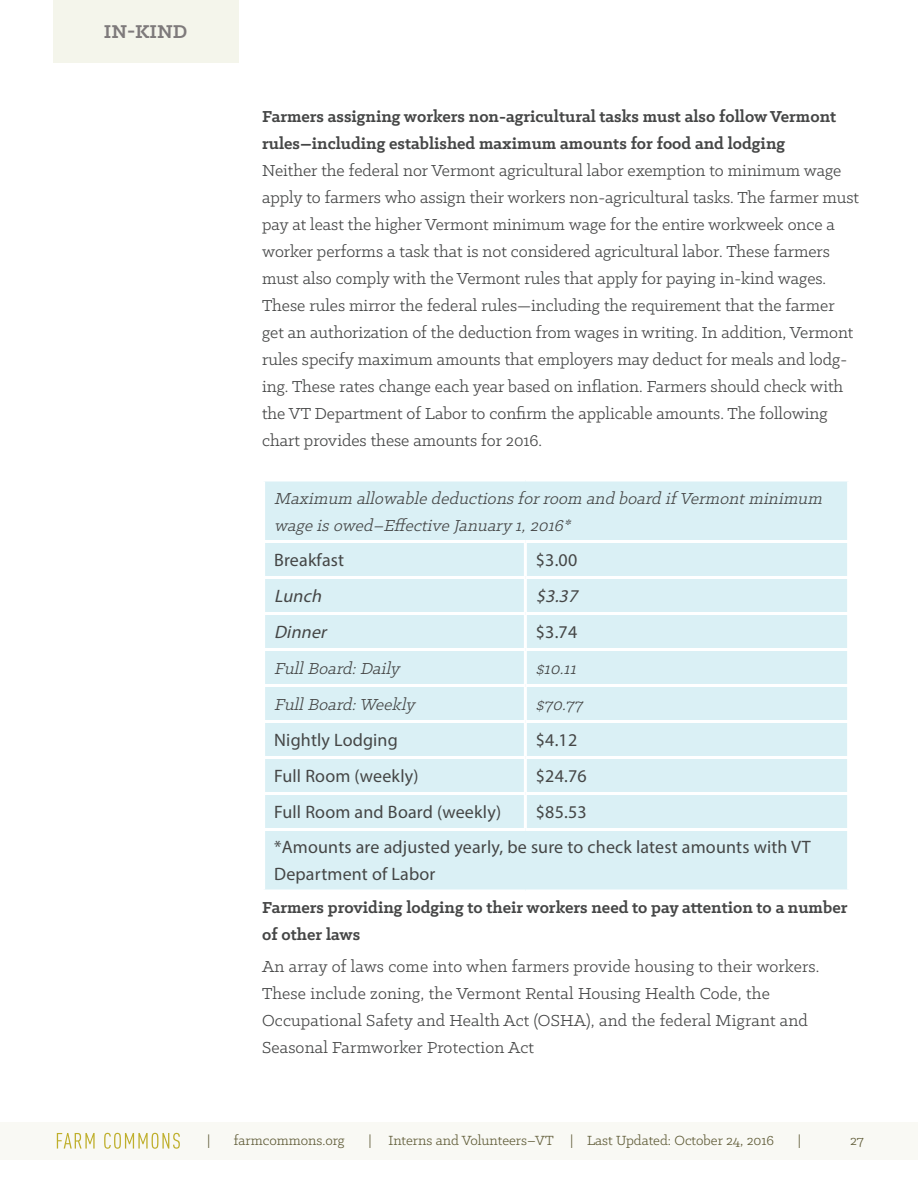
<style>
.page{position:relative;width:918px;height:1188px;background:#fff}
.page>*{position:absolute;margin:0;border:0;box-sizing:border-box;transform-origin:0 0}
.t1{font:700 21px "Klinic Slab";color:#7e7a7b}
.t2{font:18px/27px "Klinic Slab";color:#454646}
.t3{font:700 18px/27px "Klinic Slab";color:#454646}
.t4{font:18px/35.2px "Myriad Pro";letter-spacing:.01em;color:#454646}
.t5{font:italic 18px/27px "Klinic Slab";color:#454646}
.t6{font:italic 18px "Myriad Pro";color:#454646}
.t7{font:15px "Klinic Slab";color:#615d39}
</style>
<div class="page">
<div style="left:0;top:1122px;width:918px;height:37px;background:#f9f9f4"></div>
<div style="left:53px;top:1px;width:185px;height:62px;background:#f4f5eb"></div>
<svg style="left:57px;top:1133px;width:38px;height:16px"></svg>
<svg style="left:104px;top:1133px;width:76px;height:16px"></svg>
<div style="left:265px;top:482px;width:582px;height:408px;background:#daf0f5"></div>
<svg style="left:265px;top:481px;width:260px;height:1px"></svg>
<svg style="left:525px;top:481px;width:323px;height:1px"></svg>
<hr style="left:262px;top:540px;width:263px;height:3px;background:#fff">
<hr style="left:525px;top:540px;width:325px;height:3px;background:#fff">
<hr style="left:524px;top:543px;width:3px;height:33px;background:#fff">
<hr style="left:262px;top:576px;width:263px;height:3px;background:#fff">
<hr style="left:525px;top:576px;width:325px;height:3px;background:#fff">
<hr style="left:524px;top:579px;width:3px;height:33px;background:#fff">
<hr style="left:262px;top:612px;width:263px;height:3px;background:#fff">
<hr style="left:525px;top:612px;width:325px;height:3px;background:#fff">
<hr style="left:524px;top:615px;width:3px;height:33px;background:#fff">
<hr style="left:262px;top:648px;width:263px;height:3px;background:#fff">
<hr style="left:525px;top:648px;width:325px;height:3px;background:#fff">
<hr style="left:524px;top:651px;width:3px;height:33px;background:#fff">
<hr style="left:262px;top:684px;width:263px;height:3px;background:#fff">
<hr style="left:525px;top:684px;width:325px;height:3px;background:#fff">
<hr style="left:524px;top:687px;width:3px;height:33px;background:#fff">
<hr style="left:262px;top:720px;width:263px;height:3px;background:#fff">
<hr style="left:525px;top:720px;width:325px;height:3px;background:#fff">
<hr style="left:524px;top:723px;width:3px;height:33px;background:#fff">
<hr style="left:262px;top:756px;width:263px;height:3px;background:#fff">
<hr style="left:525px;top:756px;width:325px;height:3px;background:#fff">
<hr style="left:524px;top:759px;width:3px;height:33px;background:#fff">
<hr style="left:262px;top:792px;width:263px;height:3px;background:#fff">
<hr style="left:525px;top:792px;width:325px;height:3px;background:#fff">
<hr style="left:524px;top:795px;width:3px;height:33px;background:#fff">
<hr style="left:262px;top:828px;width:263px;height:3px;background:#fff">
<hr style="left:525px;top:828px;width:325px;height:3px;background:#fff">
<p class="t1" style="left:104px;top:18px;width:85px">IN-KIND</p>
<p class="t3" style="left:262px;top:102px;width:576px">Farmers assigning workers non-agricultural tasks must also follow Vermont rules–including established maximum amounts for food and lodging</p>
<p class="t2" style="left:262px;top:156px;width:599px">Neither the federal nor Vermont agricultural labor exemption to minimum wage apply to farmers who assign their workers non-agricultural tasks. The farmer must pay at least the higher Vermont minimum wage for the entire workweek once a worker performs a task that is not considered agricultural labor. These farmers must also comply with the Vermont rules that apply for paying in-kind wages.<br>These rules mirror the federal rules—including the requirement that the farmer get an authorization of the deduction from wages in writing. In addition, Vermont rules specify maximum amounts that employers may deduct for meals and lodg&shy;ing. These rates change each year based on inflation. Farmers should check with the VT Department of Labor to confirm the applicable amounts. The following chart provides these amounts for 2016.</p>
<p class="t5" style="left:274px;top:484px;width:554px">Maximum allowable deductionsforroom and board ifVermontminimum wage isowed–Effective January1,2016*</p>
<p class="t4" style="left:274px;top:542px;width:72px">Breakfast</p>
<p class="t4" style="left:536px;top:542px;width:43px">$3.00</p>
<p class="t6" style="left:274px;top:585px;width:53px">Lunch</p>
<p class="t6" style="left:536px;top:585px;width:47px">$3.37</p>
<p class="t6" style="left:274px;top:621px;width:58px">Dinner</p>
<p class="t4" style="left:536px;top:614px;width:43px">$3.74</p>
<p class="t5" style="left:274px;top:655px;width:131px">FullBoard:Daily</p>
<p class="t5" style="left:536px;top:655px;width:46px">$10.11</p>
<p class="t5" style="left:274px;top:691px;width:147px">FullBoard:Weekly</p>
<p class="t5" style="left:536px;top:691px;width:52px">$70.77</p>
<p class="t4" style="left:274px;top:722px;width:125px">Nightly Lodging</p>
<p class="t4" style="left:536px;top:722px;width:43px">$4.12</p>
<p class="t4" style="left:274px;top:758px;width:146px">Full Room (weekly)</p>
<p class="t4" style="left:536px;top:758px;width:52px">$24.76</p>
<p class="t4" style="left:274px;top:794px;width:229px">Full Room and Board (weekly)</p>
<p class="t4" style="left:274px;top:794px;width:538px;text-indent:262px">$85.53<br>*Amounts are adjusted yearly, be sure to check latest amounts with VT</p>
<p class="t4" style="left:274px;top:857px;width:163px">Department of Labor</p>
<p class="t3" style="left:262px;top:894px;width:587px">Farmers providing lodging to their workers need to pay attention to a number of other laws</p>
<p class="t2" style="left:262px;top:952px;width:559px">An array of laws come into when farmers provide housing to their workers.<br>These include zoning, the Vermont Rental Housing Health Code, the Occupational Safety and Health Act (OSHA), and the federal Migrant and Seasonal Farmworker Protection Act</p>
<p class="t7" style="left:207px;top:1131px;width:5px">|</p>
<p class="t7" style="left:234px;top:1131px;width:112px">farmcommons.org</p>
<p class="t7" style="left:368px;top:1131px;width:407px">| Interns and Volunteers–VT | Last Updated: October 24, 2016</p>
<p class="t7" style="left:798px;top:1131px;width:5px">|</p>
<p class="t7" style="left:850px;top:1131px;width:15px">27</p>
</div>
